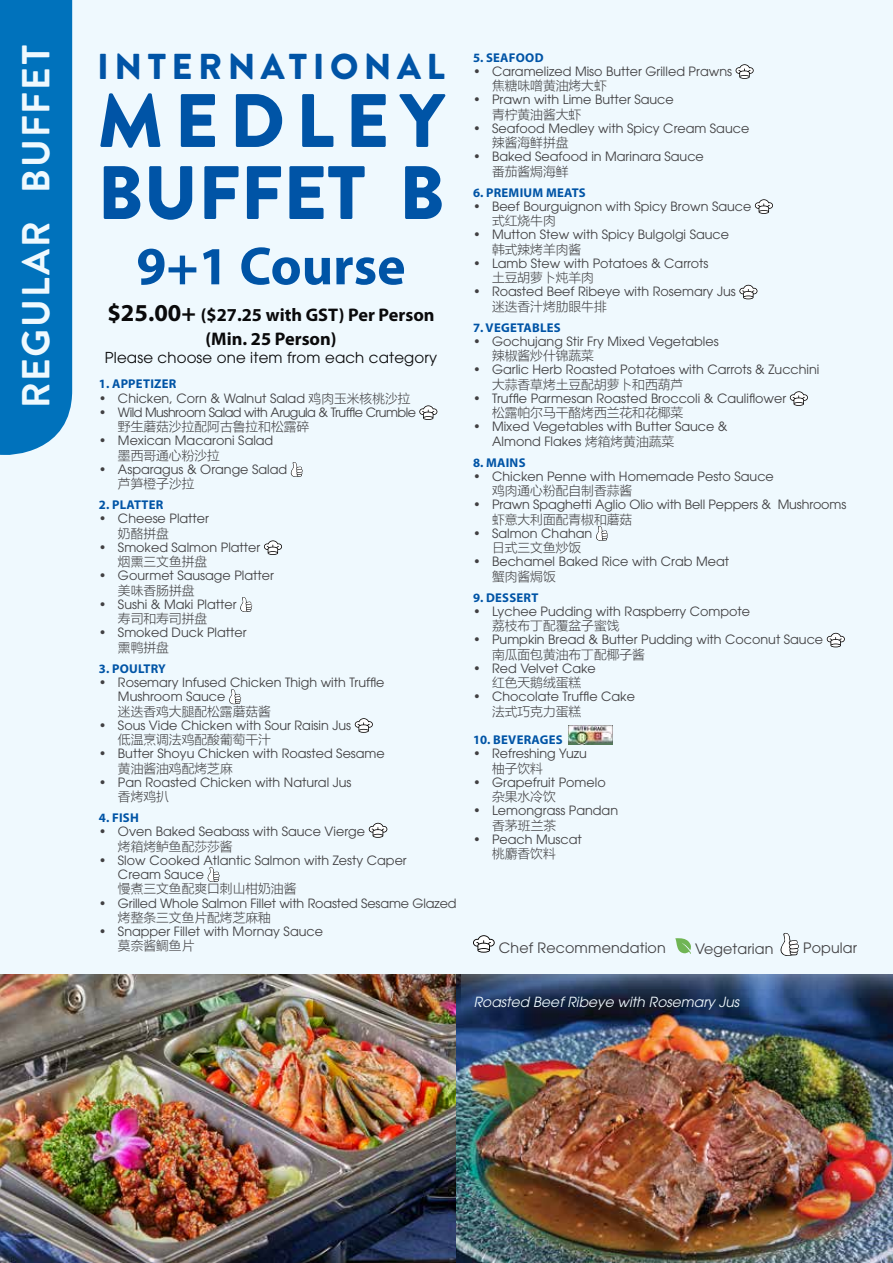
<style>
.page{position:relative;width:893px;height:1263px;background:#eff9fe}
.page>*{position:absolute;margin:0;border:0;box-sizing:border-box;transform-origin:0 0}
.t1{font:900 75.45px/72px "Brandon Grotesque";letter-spacing:.07em;color:#0054a6}
.t2{font:700 54px "Myriad Pro";color:#0054a6}
.t3{font:700 39px "Brandon Text";letter-spacing:.05em;color:#eff9fe}
.t4{font:900 36px "Brandon Grotesque";letter-spacing:.15em;color:#0054a6}
.t5{font:700 18.3px/24.3px "Myriad Pro";color:#0a0a0b;text-align:center}
.t6{font:15px "Avant Garde";letter-spacing:.01em;color:#0a0a0b}
.t7{font:14.25px "Avant Garde";letter-spacing:.01em;color:#414042}
.t8{font:italic 13.95px "Avant Garde";color:#eff9fe}
.t9{font:12.75px/14.2px "Avant Garde";color:#414042}
.t10{font:12.75px "FZLTXHK GBK1 0";color:#414042}
.t11{font:700 12.75px "Myriad Pro";letter-spacing:.02em;color:#0054a6}
.t12{font:12.75px "Avant Garde";letter-spacing:-.04em;color:#414042}
.s1{font-size:24.3px}
.s2{font-family:"FZLTXHK GBK1 0"}
</style>
<div class="page">
<div style="left:0;top:0;width:72px;height:455px;background:#0072bc"></div>
<svg style="left:419px;top:405px;width:18px;height:15px"></svg>
<svg style="left:290px;top:462px;width:13px;height:15px"></svg>
<svg style="left:264px;top:540px;width:18px;height:15px"></svg>
<svg style="left:240px;top:597px;width:13px;height:15px"></svg>
<svg style="left:229px;top:689px;width:12px;height:15px"></svg>
<svg style="left:355px;top:718px;width:18px;height:15px"></svg>
<svg style="left:369px;top:823px;width:18px;height:15px"></svg>
<svg style="left:207px;top:867px;width:13px;height:15px"></svg>
<svg style="left:736px;top:64px;width:18px;height:15px"></svg>
<svg style="left:755px;top:199px;width:18px;height:15px"></svg>
<svg style="left:739px;top:285px;width:18px;height:14px"></svg>
<svg style="left:790px;top:391px;width:18px;height:15px"></svg>
<svg style="left:596px;top:526px;width:12px;height:15px"></svg>
<svg style="left:827px;top:633px;width:18px;height:14px"></svg>
<img style="left:568px;top:725px;width:45px;height:19px">
<img style="left:1px;top:974px;width:456px;height:289px">
<img style="left:457px;top:974px;width:436px;height:289px">
<svg style="left:473px;top:935px;width:22px;height:18px"></svg>
<svg style="left:675px;top:938px;width:16px;height:16px"></svg>
<svg style="left:780px;top:933px;width:19px;height:23px"></svg>
<h3 class="t3" style="left:9px;top:408px;width:365px;rotate:-90deg">REGULAR BUFFET</h3>
<h3 class="t4" style="left:97px;top:42px;width:349px">INTERNATIONAL</h3>
<h1 class="t1" style="left:97px;top:86px;width:349px">MEDLEY<br>BUFFET B</h1>
<h2 class="t2" style="left:136px;top:231px;width:271px">9+1 COURSE</h2>
<h3 class="t5" style="left:107px;top:302px;width:329px"><span class="s1">$25.00+</span> ($27.25 WITH GST) PER PERSON (MIN. 25 PERSON)</h3>
<p class="t6" style="left:105px;top:349px;width:334px">Please choose one item from each category</p>
<p class="t11" style="left:99px;top:376px;width:22px">1. APP</p>
<p class="t11" style="left:136px;top:376px;width:42px">ETIZER</p>
<p class="t9" style="left:99px;top:391px;width:313px">• Chicken, Corn &amp; Walnut Salad <span class="s2">鸡肉玉米核桃沙拉</span></p>
<p class="t12" style="left:99px;top:405px;width:319px">• Wild Mushroom Salad with Arugula &amp; Truffle Crumble</p>
<p class="t10" style="left:118px;top:420px;width:193px">野生蘑菇沙拉配阿古鲁拉和松露碎</p>
<p class="t9" style="left:99px;top:434px;width:176px">• Mexican Macaroni Salad</p>
<p class="t10" style="left:118px;top:448px;width:103px">墨西哥通心粉沙拉</p>
<p class="t9" style="left:99px;top:462px;width:190px">• Asparagus &amp; Orange Salad</p>
<p class="t10" style="left:118px;top:477px;width:78px">芦笋橙子沙拉</p>
<p class="t11" style="left:99px;top:497px;width:66px">2. PLATTER</p>
<p class="t9" style="left:99px;top:512px;width:112px">• Cheese Platter</p>
<p class="t10" style="left:118px;top:526px;width:52px">奶酪拼盘</p>
<p class="t9" style="left:99px;top:540px;width:163px">• Smoked Salmon Platter</p>
<p class="t10" style="left:118px;top:555px;width:91px">烟熏三文鱼拼盘</p>
<p class="t9" style="left:99px;top:569px;width:176px">• Gourmet Sausage Platter</p>
<p class="t10" style="left:118px;top:583px;width:78px">美味香肠拼盘</p>
<p class="t9" style="left:99px;top:597px;width:139px">• Sushi &amp; Maki Platter</p>
<p class="t10" style="left:118px;top:612px;width:91px">寿司和寿司拼盘</p>
<p class="t9" style="left:99px;top:626px;width:149px">• Smoked Duck Platter</p>
<p class="t10" style="left:118px;top:640px;width:52px">熏鸭拼盘</p>
<p class="t11" style="left:99px;top:660px;width:69px">3. POULTRY</p>
<p class="t9" style="left:118px;top:675px;width:268px;text-indent:-19px">• Rosemary Infused Chicken Thigh with Truffle<br>Mushroom Sauce</p>
<p class="t10" style="left:118px;top:704px;width:154px">迷迭香鸡大腿配松露蘑菇酱</p>
<p class="t9" style="left:99px;top:718px;width:254px">• Sous Vide Chicken with Sour Raisin Jus</p>
<p class="t10" style="left:118px;top:732px;width:154px">低温烹调法鸡配酸葡萄干汁</p>
<p class="t9" style="left:99px;top:746px;width:287px">• Butter Shoyu Chicken with Roasted Sesame</p>
<p class="t10" style="left:118px;top:761px;width:116px">黄油酱油鸡配烤芝麻</p>
<p class="t9" style="left:99px;top:775px;width:254px">• Pan Roasted Chicken with Natural Jus</p>
<p class="t10" style="left:118px;top:789px;width:52px">香烤鸡扒</p>
<p class="t11" style="left:99px;top:809px;width:41px">4. FISH</p>
<p class="t9" style="left:99px;top:824px;width:268px">• Oven Baked Seabass with Sauce Vierge</p>
<p class="t10" style="left:118px;top:839px;width:116px">烤箱烤鲈鱼配莎莎酱</p>
<p class="t9" style="left:118px;top:853px;width:290px;text-indent:-19px">• Slow Cooked Atlantic Salmon with Zesty Caper<br>Cream Sauce</p>
<p class="t10" style="left:118px;top:882px;width:180px">慢煮三文鱼配爽口刺山柑奶油酱</p>
<p class="t9" style="left:99px;top:896px;width:359px">• Grilled Whole Salmon Fillet with Roasted Sesame Glazed</p>
<p class="t10" style="left:118px;top:910px;width:154px">烤整条三文鱼片配烤芝麻釉</p>
<p class="t9" style="left:99px;top:924px;width:226px">• Snapper Fillet with Mornay Sauce</p>
<p class="t10" style="left:118px;top:939px;width:78px">莫奈酱鲷鱼片</p>
<p class="t11" style="left:473px;top:49px;width:46px">5. SEAFOOD</p>
<p class="t9" style="left:473px;top:64px;width:261px">• Caramelized Miso Butter Grilled Prawns</p>
<p class="t10" style="left:492px;top:79px;width:116px">焦糖味噌黄油烤大虾</p>
<p class="t9" style="left:473px;top:93px;width:202px">• Prawn with Lime Butter Sauce</p>
<p class="t10" style="left:492px;top:107px;width:91px">青柠黄油酱大虾</p>
<p class="t9" style="left:473px;top:121px;width:278px">• Seafood Medley with Spicy Cream Sauce</p>
<p class="t10" style="left:492px;top:136px;width:78px">辣酱海鲜拼盘</p>
<p class="t9" style="left:473px;top:150px;width:232px">• Baked Seafood in Marinara Sauce</p>
<p class="t10" style="left:492px;top:164px;width:78px">番茄酱焗海鲜</p>
<p class="t11" style="left:473px;top:184px;width:107px">6. PREMIUM MEATS</p>
<p class="t9" style="left:473px;top:199px;width:280px">• Beef Bourguignon with Spicy Brown Sauce</p>
<p class="t10" style="left:492px;top:214px;width:65px">式红烧牛肉</p>
<p class="t9" style="left:473px;top:228px;width:257px">• Mutton Stew with Spicy Bulgolgi Sauce</p>
<p class="t10" style="left:492px;top:242px;width:91px">韩式辣烤羊肉酱</p>
<p class="t9" style="left:473px;top:256px;width:237px">• Lamb Stew with Potatoes &amp; Carrots</p>
<p class="t10" style="left:492px;top:271px;width:103px">土豆胡萝卜炖羊肉</p>
<p class="t9" style="left:473px;top:285px;width:264px">• Roasted Beef Ribeye with Rosemary Jus</p>
<p class="t10" style="left:492px;top:299px;width:116px">迷迭香汁烤肋眼牛排</p>
<p class="t11" style="left:473px;top:319px;width:88px">7. VEGETABLES</p>
<p class="t9" style="left:473px;top:334px;width:247px">• Gochujang Stir Fry Mixed Vegetables</p>
<p class="t10" style="left:492px;top:349px;width:103px">辣椒酱炒什锦蔬菜</p>
<p class="t9" style="left:473px;top:363px;width:348px">• Garlic Herb Roasted Potatoes with Carrots &amp; Zucchini</p>
<p class="t10" style="left:492px;top:377px;width:193px">大蒜香草烤土豆配胡萝卜和西葫芦</p>
<p class="t9" style="left:473px;top:391px;width:315px">• Truffle Parmesan Roasted Broccoli &amp; Cauliflower</p>
<p class="t10" style="left:492px;top:406px;width:193px">松露帕尔马干酪烤西兰花和花椰菜</p>
<p class="t9" style="left:492px;top:420px;width:237px;text-indent:-19px">• Mixed Vegetables with Butter Sauce &amp;<br>Almond Flakes <span class="s2">烤箱烤黄油蔬菜</span></p>
<p class="t11" style="left:473px;top:454px;width:53px">8. MAINS</p>
<p class="t9" style="left:473px;top:469px;width:302px">• Chicken Penne with Homemade Pesto Sauce</p>
<p class="t10" style="left:492px;top:484px;width:142px">鸡肉通心粉配自制香蒜酱</p>
<p class="t9" style="left:473px;top:498px;width:375px">• Prawn Spaghetti Aglio Olio with Bell Peppers &amp; Mushrooms</p>
<p class="t10" style="left:492px;top:512px;width:142px">虾意大利面配青椒和蘑菇</p>
<p class="t9" style="left:473px;top:526px;width:121px">• Salmon Chahan</p>
<p class="t10" style="left:492px;top:541px;width:91px">日式三文鱼炒饭</p>
<p class="t9" style="left:473px;top:555px;width:257px">• Bechamel Baked Rice with Crab Meat</p>
<p class="t10" style="left:492px;top:569px;width:65px">蟹肉酱焗饭</p>
<p class="t11" style="left:473px;top:589px;width:65px">9. DESSERT</p>
<p class="t9" style="left:473px;top:604px;width:279px">• Lychee Pudding with Raspberry Compote</p>
<p class="t10" style="left:492px;top:619px;width:129px">荔枝布丁配覆盆子蜜饯</p>
<p class="t9" style="left:473px;top:633px;width:352px">• Pumpkin Bread &amp; Butter Pudding with Coconut Sauce</p>
<p class="t10" style="left:492px;top:647px;width:154px">南瓜面包黄油布丁配椰子酱</p>
<p class="t9" style="left:473px;top:661px;width:124px">• Red Velvet Cake</p>
<p class="t10" style="left:492px;top:676px;width:91px">红色天鹅绒蛋糕</p>
<p class="t9" style="left:473px;top:690px;width:163px">• Chocolate Truffle Cake</p>
<p class="t10" style="left:492px;top:704px;width:91px">法式巧克力蛋糕</p>
<p class="t11" style="left:473px;top:731px;width:90px">10. BEVERAGES</p>
<p class="t9" style="left:473px;top:747px;width:115px">• Refreshing Yuzu</p>
<p class="t10" style="left:492px;top:761px;width:52px">柚子饮料</p>
<p class="t9" style="left:473px;top:775px;width:134px">• Grapefruit Pomelo</p>
<p class="t10" style="left:492px;top:790px;width:65px">杂果水冷饮</p>
<p class="t9" style="left:473px;top:804px;width:147px">• Lemongrass Pandan</p>
<p class="t10" style="left:492px;top:818px;width:66px">香茅班兰茶</p>
<p class="t9" style="left:473px;top:832px;width:110px">• Peach Muscat</p>
<p class="t10" style="left:492px;top:847px;width:65px">桃麝香饮料</p>
<p class="t7" style="left:499px;top:939px;width:168px">Chef Recommendation</p>
<p class="t7" style="left:695px;top:940px;width:80px">Vegetarian</p>
<p class="t7" style="left:803px;top:939px;width:55px">Popular</p>
<p class="t8" style="left:474px;top:993px;width:267px">Roasted Beef Ribeye with Rosemary Jus</p>
</div>
